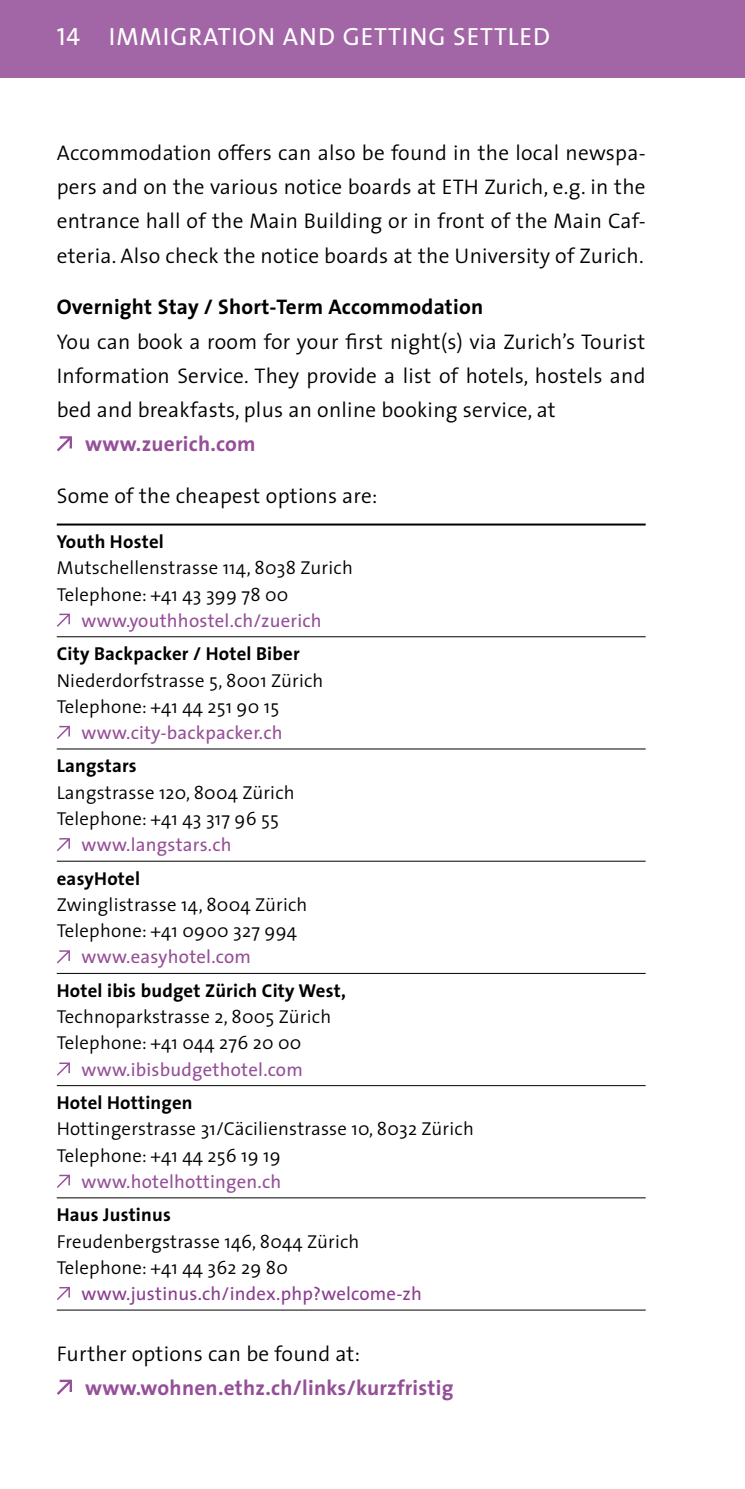
<style>
.page{position:relative;width:745px;height:1489px;background:#fff}
.page>*{position:absolute;margin:0;border:0;box-sizing:border-box;transform-origin:0 0}
.t1{font:25px "The Sans";letter-spacing:.04em;color:#fff}
.t2{font:300 21.25px/34.2px "The Sans";letter-spacing:.01em;color:#000;text-align:justify}
.t3{font:700 21.25px "The Sans";letter-spacing:.01em;color:#954f98}
.t4{font:700 21.25px "The Sans";letter-spacing:.01em;color:#000}
.t5{font:300 18.75px/26.2px "The Sans";letter-spacing:.01em;color:#000}
.t6{font:18.75px "The Sans";letter-spacing:.01em;color:#954f98}
.t7{font:700 18.75px "The Sans";letter-spacing:.01em;color:#000}
.t8{font:18.75px "The Sans";letter-spacing:.01em;color:#893c8e}
.s1{font-family:"The Sans Caps"}
</style>
<div class="page">
<svg style="left:57px;top:436px;width:15px;height:15px"></svg>
<hr style="left:57px;top:523px;width:588px;height:2px;background:#000">
<hr style="left:57px;top:636px;width:588px;height:1px;background:#000">
<hr style="left:57px;top:748px;width:588px;height:1px;background:#000">
<hr style="left:57px;top:860px;width:588px;height:1px;background:#000">
<hr style="left:57px;top:972px;width:588px;height:1px;background:#000">
<hr style="left:57px;top:1085px;width:588px;height:1px;background:#000">
<hr style="left:57px;top:1197px;width:588px;height:1px;background:#000">
<hr style="left:57px;top:1309px;width:588px;height:1px;background:#000">
<svg style="left:57px;top:613px;width:13px;height:13px"></svg>
<svg style="left:57px;top:725px;width:13px;height:14px"></svg>
<svg style="left:57px;top:838px;width:13px;height:13px"></svg>
<svg style="left:57px;top:950px;width:13px;height:13px"></svg>
<svg style="left:57px;top:1062px;width:13px;height:13px"></svg>
<svg style="left:57px;top:1174px;width:13px;height:13px"></svg>
<svg style="left:57px;top:1287px;width:13px;height:12px"></svg>
<svg style="left:57px;top:1379px;width:15px;height:15px"></svg>
<div style="left:0;top:0;width:744px;height:78px;background:#a266a7"></div>
<p class="t1" style="left:57px;top:16px;width:300px"><span class="s1">14</span> Immigration and Getti</p>
<p class="t1" style="left:409px;top:16px;width:141px">ng Settled</p>
<p class="t2" style="left:57px;top:135px;width:590px">Accommodation offers can also be found in the local newspa&shy;pers and on the various notice boards at ETH Zurich, e.g. in the entrance hall of the Main Building or in front of the Main Caf&shy;eteria. Also check the notice boards at the University of Zurich.</p>
<p class="t4" style="left:57px;top:289px;width:427px">Overnight Stay / Short-Term Accommodation</p>
<p class="t2" style="left:57px;top:323px;width:590px">You can book a room for your first night(s) via Zurich’s Tourist Information Service. They provide a list of hotels, hostels and bed and breakfasts, plus an online booking service, at</p>
<p class="t3" style="left:85px;top:426px;width:172px">www.zuerich.com</p>
<p class="t2" style="left:57px;top:478px;width:322px">Some of the cheapest options are:</p>
<p class="t7" style="left:57px;top:526px;width:109px">Youth Hostel</p>
<p class="t5" style="left:57px;top:554px;width:297px">Mutschellenstrasse 114, 8038 Zurich<br>Telephone: +41 43 399 78 00</p>
<p class="t6" style="left:81px;top:605px;width:241px">www.youthhostel.ch/zuerich</p>
<p class="t7" style="left:57px;top:638px;width:244px">City Backpacker / Hotel Biber</p>
<p class="t5" style="left:57px;top:666px;width:268px">Niederdorfstrasse 5, 8001 Zürich<br>Telephone: +41 44 251 90 15</p>
<p class="t6" style="left:81px;top:717px;width:202px">www.city-backpacker.ch</p>
<p class="t7" style="left:57px;top:750px;width:81px">Langstars</p>
<p class="t5" style="left:57px;top:778px;width:239px">Langstrasse 120, 8004 Zürich<br>Telephone: +41 43 317 96 55</p>
<p class="t6" style="left:81px;top:829px;width:151px">www.langstars.ch</p>
<p class="t7" style="left:57px;top:862px;width:85px">easyHotel</p>
<p class="t5" style="left:57px;top:890px;width:252px">Zwinglistrasse 14, 8004 Zürich<br>Telephone: +41 0900 327 994</p>
<p class="t6" style="left:81px;top:941px;width:171px">www.easyhotel.com</p>
<p class="t7" style="left:57px;top:974px;width:290px">Hotel ibis budget Zürich City West,</p>
<p class="t5" style="left:57px;top:1003px;width:276px">Technoparkstrasse 2, 8005 Zürich<br>Telephone: +41 044 276 20 00</p>
<p class="t6" style="left:81px;top:1053px;width:223px">www.ibisbudgethotel.com</p>
<p class="t7" style="left:57px;top:1087px;width:137px">Hotel Hottingen</p>
<p class="t5" style="left:57px;top:1115px;width:418px">Hottingerstrasse 31/Cäcilienstrasse 10, 8032 Zürich<br>Telephone: +41 44 256 19 19</p>
<p class="t6" style="left:81px;top:1165px;width:201px">www.hotelhottingen.ch</p>
<p class="t7" style="left:57px;top:1199px;width:116px">Haus Justinus</p>
<p class="t5" style="left:57px;top:1227px;width:304px">Freudenbergstrasse 146, 8044 Zürich<br>Telephone: +41 44 362 29 80</p>
<p class="t8" style="left:81px;top:1278px;width:341px">www.justinus.ch/index.php?welcome-zh</p>
<p class="t2" style="left:57px;top:1335px;width:304px">Further options can be found at:</p>
<p class="t3" style="left:85px;top:1369px;width:370px">www.wohnen.ethz.ch/links/kurzfristig</p>
</div>
